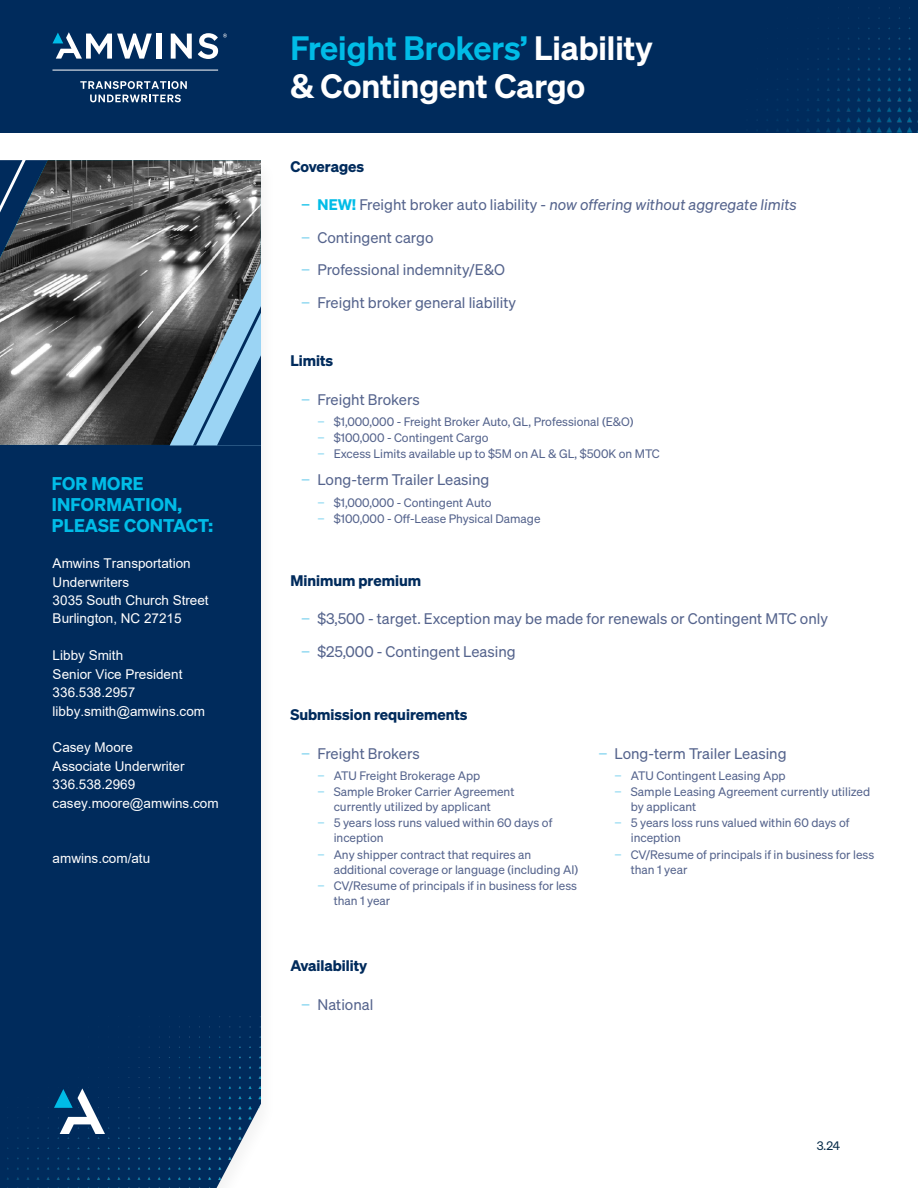
<style>
.page{position:relative;width:918px;height:1188px;background:#fff}
.page>*{position:absolute;margin:0;border:0;box-sizing:border-box;transform-origin:0 0}
.t1{font:600 33px/37.5px "Sohne";color:#fff}
.t2{font:18px/21px "Sohne Dreiviertelfett";letter-spacing:.01em;color:#00bce7}
.t3{font:15px/32.4px "Sohne Buch";color:#55648d}
.t4{font:15px "Sohne Buch Kursiv";color:#55648d}
.t5{font:15px "Sohne Dreiviertelfett";color:#002b5c}
.t6{font:13.5px/18.5px "Arial";color:#fff}
.t7{font:12px/16px "Sohne Buch";color:#55648d}
.t8{font:12px "Sohne Buch";color:#072c49}
.s1{color:#00bce7}
.s2{font-family:"Sohne Buch";color:#00bce7}
.s3{font-family:"Sohne Dreiviertelfett";color:#00bce7}
.s4{font-family:"Sohne Buch"}
.s5{color:#80d3ef}
</style>
<div class="page">
<div style="left:0;top:445px;width:261px;height:564px;background:#002b5c"></div>
<img style="left:0;top:1009px;width:261px;height:179px">
<svg style="left:54px;top:1088px;width:51px;height:46px"></svg>
<img style="left:0;top:160px;width:261px;height:285px">
<svg style="left:170px;top:263px;width:91px;height:183px;background:#607a8d"></svg>
<div style="left:0;top:0;width:918px;height:132px;background:#002b5c"></div>
<img style="left:757px;top:7px;width:161px;height:125px">
<svg style="left:0;top:160px;width:35px;height:53px;background:#22456d"></svg>
<div style="left:157px;top:34px;width:5px;height:25px;background:#fff"></div>
<svg style="left:171px;top:34px;width:21px;height:25px"></svg>
<svg style="left:53px;top:32px;width:99px;height:27px"></svg>
<hr style="left:52px;top:70px;width:166px;height:1px;background:#fff">
<svg style="left:80px;top:81px;width:107px;height:21px"></svg>
<svg style="left:198px;top:33px;width:29px;height:26px"></svg>
<h2 class="t2" style="left:52px;top:472px;width:163px">FOR MORE<br>INFORMATION,<br>PLEASE CONTACT:</h2>
<p class="t6" style="left:53px;top:554px;width:158px">Amwins Transportation<br>Underwriters<br>3035 South Church Street<br>Burlington, NC 27215</p>
<p class="t6" style="left:53px;top:646px;width:154px">Libby Smith<br>Senior Vice President<br>336.538.2957 libby.smith@amwins.com</p>
<p class="t6" style="left:53px;top:738px;width:167px">Casey Moore<br>Associate Underwriter<br>336.538.2969 casey.moore@amwins.com</p>
<p class="t6" style="left:53px;top:849px;width:99px">amwins.com/atu</p>
<h1 class="t1" style="left:290px;top:29px;width:364px"><span class="s1">Freight Brokers’</span> Liability &amp; Contingent Cargo</h1>
<p class="t5" style="left:290px;top:157px;width:75px">Coverages</p>
<p class="t4" style="left:301px;top:196px;width:497px"><span class="s2">−</span> <span class="s3">NEW!</span> <span class="s4">Freight broker auto liability -</span> now offering without aggregate limits</p>
<p class="t3" style="left:301px;top:221px;width:216px"><span class="s5">−</span> Contingent cargo<br><span class="s5">−</span> Professional indemnity/E&amp;O <span class="s5">−</span> Freight broker general liability</p>
<p class="t5" style="left:290px;top:351px;width:44px">Limits</p>
<p class="t3" style="left:301px;top:383px;width:120px"><span class="s5">−</span> Freight Brokers</p>
<p class="t7" style="left:318px;top:413px;width:344px"><span class="s5">−</span> $1,000,000 - Freight Broker Auto, GL, Professional (E&amp;O)<br><span class="s5">−</span> $100,000 - Contingent Cargo<br><span class="s5">−</span> Excess Limits available up to $5M on AL &amp; GL, $500K on MTC</p>
<p class="t3" style="left:301px;top:463px;width:190px"><span class="s5">−</span> Long-term Trailer Leasing</p>
<p class="t7" style="left:318px;top:494px;width:225px"><span class="s5">−</span> $1,000,000 - Contingent Auto<br><span class="s5">−</span> $100,000 - Off-Lease Physical Damage</p>
<p class="t5" style="left:290px;top:571px;width:132px">Minimum premium</p>
<p class="t3" style="left:301px;top:603px;width:528px"><span class="s5">−</span> $3,500 - target. Exception may be made for renewals or Contingent MTC only <span class="s5">−</span> $25,000 - Contingent Leasing</p>
<p class="t5" style="left:290px;top:705px;width:179px">Submission requirements</p>
<p class="t3" style="left:301px;top:737px;width:120px"><span class="s5">−</span> Freight Brokers</p>
<p class="t7" style="left:318px;top:768px;width:164px"><span class="s5">−</span> ATU Freight Brokerage App</p>
<p class="t7" style="left:318px;top:784px;width:198px"><span class="s5">−</span> Sample Broker Carrier Agreement</p>
<p class="t7" style="left:334px;top:799px;width:159px">currently utilized by applicant</p>
<p class="t7" style="left:318px;top:815px;width:236px"><span class="s5">−</span> 5 years loss runs valued within 60 days of</p>
<p class="t7" style="left:334px;top:830px;width:51px">inception</p>
<p class="t7" style="left:318px;top:846px;width:215px"><span class="s5">−</span> Any shipper contract that requires an</p>
<p class="t7" style="left:334px;top:861px;width:246px">additional coverage or language (including AI)</p>
<p class="t7" style="left:318px;top:877px;width:261px"><span class="s5">−</span> CV/Resume of principals if in business for less</p>
<p class="t7" style="left:334px;top:892px;width:58px">than 1 year</p>
<p class="t3" style="left:598px;top:737px;width:190px"><span class="s5">−</span> Long-term Trailer Leasing</p>
<p class="t7" style="left:615px;top:768px;width:172px"><span class="s5">−</span> ATU Contingent Leasing App</p>
<p class="t7" style="left:615px;top:784px;width:257px"><span class="s5">−</span> Sample Leasing Agreement currently utilized</p>
<p class="t7" style="left:631px;top:799px;width:67px">by applicant</p>
<p class="t7" style="left:615px;top:815px;width:236px"><span class="s5">−</span> 5 years loss runs valued within 60 days of</p>
<p class="t7" style="left:631px;top:830px;width:51px">inception</p>
<p class="t7" style="left:615px;top:846px;width:261px"><span class="s5">−</span> CV/Resume of principals if in business for less</p>
<p class="t7" style="left:631px;top:861px;width:58px">than 1 year</p>
<p class="t5" style="left:290px;top:956px;width:79px">Availability</p>
<p class="t3" style="left:301px;top:988px;width:74px"><span class="s5">−</span> National</p>
<p class="t8" style="left:817px;top:1138px;width:25px">3.24</p>
</div>
